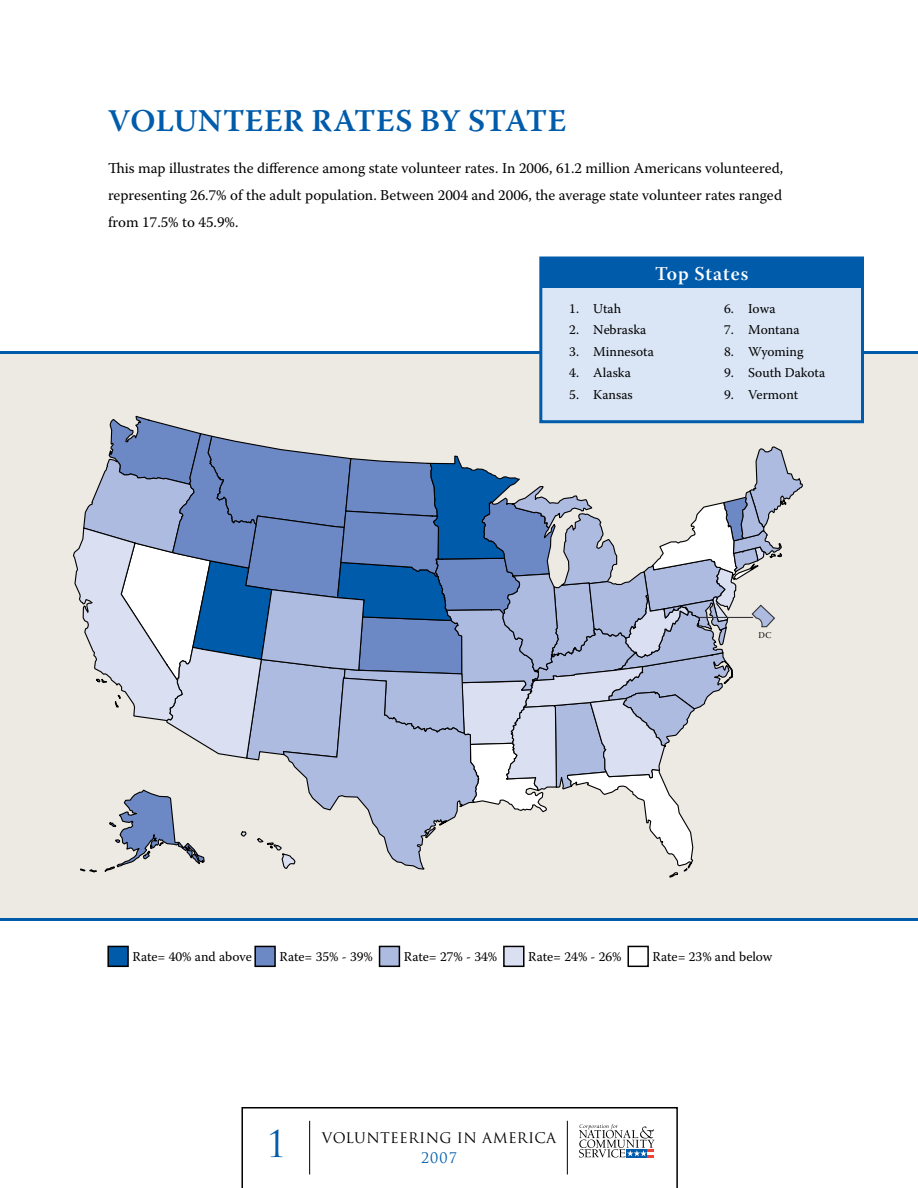
<style>
.page{position:relative;width:918px;height:1188px;background:#fff}
.page>*{position:absolute;margin:0;border:0;box-sizing:border-box;transform-origin:0 0}
.t1{font:600 31.5px "Warnock Pro";letter-spacing:.01em;color:#005cab}
.t2{font:19.5px "Warnock Pro Semibold Subh";letter-spacing:.05em;color:#fff}
.t3{font:15px/27px "Warnock Pro";color:#000;text-align:justify}
.t4{font:14.25px "Trajan Pro";letter-spacing:.02em;color:#000}
.t5{font:14.25px "Trajan Pro";color:#005cab}
.t6{font:13.5px "Warnock Pro";color:#000}
.t7{font:8.85px "Warnock Pro Subh";color:#000}
</style>
<div class="page">
<svg style="left:241px;top:1107px;width:437px;height:81px"></svg>
<hr style="left:309px;top:1121px;width:1px;height:53px;background:#000">
<hr style="left:567px;top:1121px;width:1px;height:53px;background:#000">
<div style="left:0;top:351px;width:918px;height:567px;background:#ede9e3"></div>
<svg style="left:73px;top:416px;width:730px;height:462px"></svg>
<hr style="left:0;top:351px;width:918px;height:3px;background:#005cab">
<hr style="left:0;top:918px;width:918px;height:3px;background:#005cab">
<div style="left:108px;top:946px;width:20px;height:20px;background:#005cab"></div>
<div style="left:107px;top:946px;width:22px;height:21px;border:2px solid #000"></div>
<div style="left:255px;top:946px;width:20px;height:20px;background:#6d89c5"></div>
<div style="left:254px;top:946px;width:22px;height:21px;border:2px solid #000"></div>
<div style="left:380px;top:946px;width:19px;height:20px;background:#aebbe0"></div>
<div style="left:379px;top:946px;width:21px;height:21px;border:2px solid #000"></div>
<div style="left:504px;top:946px;width:20px;height:20px;background:#dadff1"></div>
<div style="left:503px;top:946px;width:22px;height:21px;border:2px solid #000"></div>
<div style="left:627px;top:946px;width:22px;height:21px;border:2px solid #000"></div>
<div style="left:541px;top:258px;width:321px;height:164px;background:#dae5f5"></div>
<div style="left:539px;top:256px;width:325px;height:167px;border:3px solid #005cab"></div>
<div style="left:541px;top:257px;width:321px;height:31px;background:#005cab"></div>
<h1 class="t1" style="left:108px;top:102px;width:46px">VOLUN</h1>
<h1 class="t1" style="left:223px;top:102px;width:43px">TEER</h1>
<h1 class="t1" style="left:311px;top:102px;width:255px">RATES BY STATE</h1>
<p class="t3" style="left:108px;top:154px;width:677px">This map illustrates the difference among state volunteer rates. In 2006, 61.2 million Americans volunteered, representing 26.7% of the adult population. Between 2004 and 2006, the average state volunteer rates ranged from 17.5% to 45.9%.</p>
<h2 class="t2" style="left:655px;top:262px;width:95px">Top States</h2>
<p class="t6" style="left:569px;top:300px;width:53px">1. Utah</p>
<p class="t6" style="left:569px;top:322px;width:79px">2. Nebraska</p>
<p class="t6" style="left:569px;top:343px;width:86px">3. Minnesota</p>
<p class="t6" style="left:569px;top:365px;width:63px">4. Alaska</p>
<p class="t6" style="left:569px;top:386px;width:65px">5. Kansas</p>
<p class="t6" style="left:724px;top:300px;width:53px">6. Iowa</p>
<p class="t6" style="left:724px;top:322px;width:77px">7. Montana</p>
<p class="t6" style="left:724px;top:343px;width:81px">8. Wyoming</p>
<p class="t6" style="left:724px;top:365px;width:103px">9. South Dakota</p>
<p class="t6" style="left:724px;top:386px;width:76px">9. Vermont</p>
<p class="t7" style="left:759px;top:630px;width:14px">DC</p>
<p class="t6" style="left:133px;top:948px;width:121px">Rate= 40% and above</p>
<p class="t6" style="left:280px;top:948px;width:95px">Rate= 35% - 39%</p>
<p class="t6" style="left:404px;top:948px;width:95px">Rate= 27% - 34%</p>
<p class="t6" style="left:528px;top:948px;width:95px">Rate= 24% - 26%</p>
<p class="t6" style="left:653px;top:948px;width:121px">Rate= 23% and below</p>
<p class="t4" style="left:322px;top:1129px;width:236px">VOLUNTEERING IN AMERICA</p>
<p class="t5" style="left:421px;top:1149px;width:37px">2007</p>
</div>
